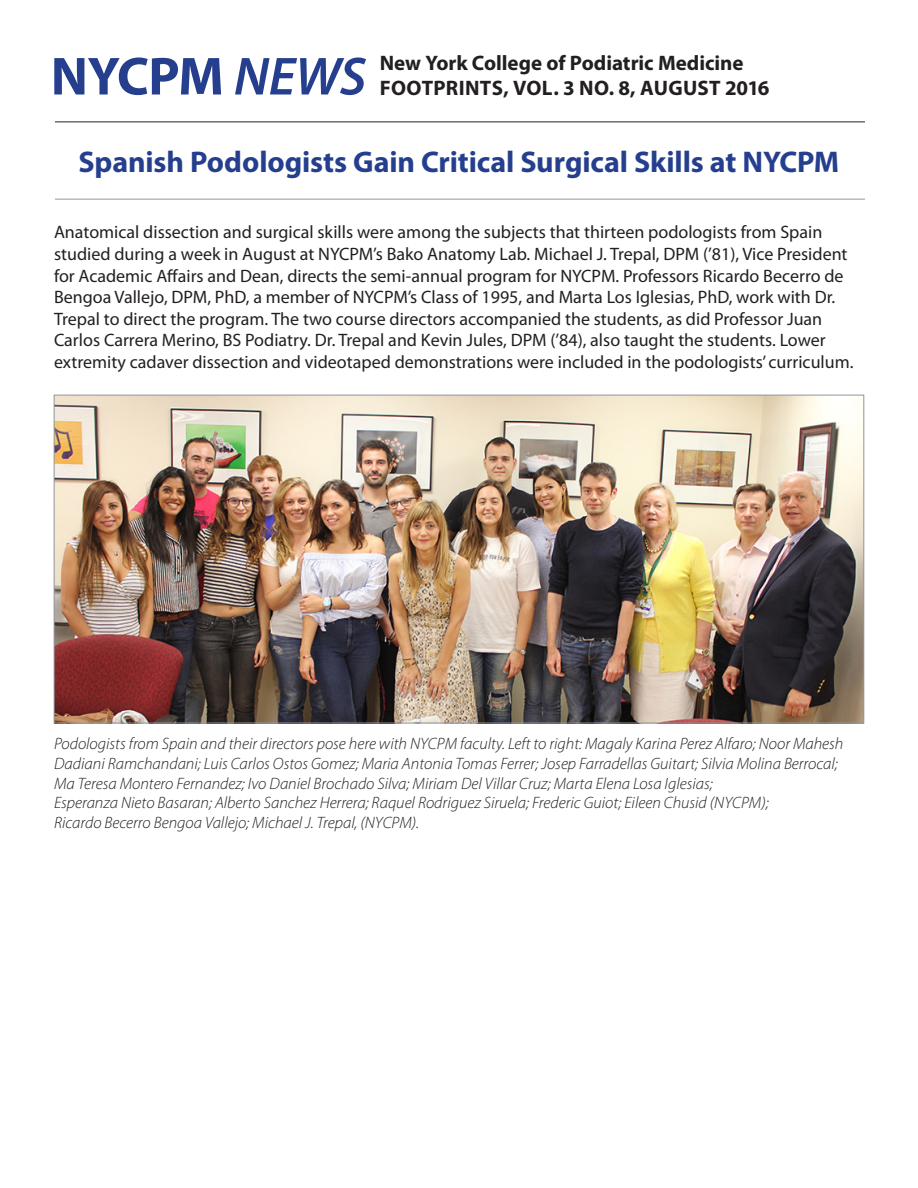
<style>
.page{position:relative;width:918px;height:1188px;background:#fff}
.page>*{position:absolute;margin:0;border:0;box-sizing:border-box;transform-origin:0 0}
.t1{font:700 54px "Myriad Pro";letter-spacing:-.02em;color:#253f8e}
.t2{font:700 30px "Myriad Pro";letter-spacing:-.005em;color:#253f8e}
.t3{font:700 21px "Myriad Pro";color:#231f20}
.t4{font:18px/21.6px "Myriad Pro";color:#231f20}
.t5{font:italic 300 16.5px/19.8px "Myriad Pro";color:#231f20}
.s1{font-weight:600;font-style:italic}
</style>
<div class="page">
<img style="left:56px;top:397px;width:806px;height:324px">
<hr style="left:55px;top:199px;width:810px;height:1px;background:#939598">
<hr style="left:55px;top:122px;width:810px;height:1px;background:#231f20">
<p class="t1" style="left:51px;top:41px;width:317px">NYCPM <span class="s1">NEWS</span></p>
<p class="t3" style="left:380px;top:49px;width:365px">New York College of Podiatric Medicine</p>
<p class="t3" style="left:380px;top:74px;width:391px">FOOTPRINTS, VOL. 3 NO. 8, AUGUST 2016</p>
<p class="t2" style="left:79px;top:142px;width:762px">Spanish Podologists Gain Critical Surgical Skills at NYCPM</p>
<p class="t4" style="left:54px;top:221px;width:795px">Anatomical dissection and surgical skills were among the subjects that thirteen podologists from Spain studied during a week in August at NYCPM’s Bako Anatomy Lab. Michael J. Trepal, DPM (’81), Vice President for Academic Affairs and Dean, directs the semi-annual program for NYCPM. Professors Ricardo Becerro de Bengoa Vallejo, DPM, PhD, a member of NYCPM’s Class of 1995, and Marta Los Iglesias, PhD, work with Dr.<br>Trepal to direct the program. The two course directors accompanied the students, as did Professor Juan</p>
<p class="t4" style="left:54px;top:329px;width:801px">Carlos Carrera Merino, BS Podiatry. Dr. Trepal and Kevin Jules, DPM (’84), also taught the students. Lower extremity cadaver dissection and videotaped demonstrations were included in the podologists’ curriculum.</p>
<p class="t5" style="left:54px;top:734px;width:791px">Podologists from Spain and their directors pose here with NYCPM faculty. Left to right: Magaly Karina Perez Alfaro; Noor Mahesh<br>Dadiani Ramchandani; Luis Carlos Ostos Gomez; Maria Antonia Tomas Ferrer; Josep Farradellas Guitart; Silvia Molina Berrocal;</p>
<p class="t5" style="left:54px;top:773px;width:660px">Ma Teresa Montero Fernandez; Ivo Daniel Brochado Silva; Miriam Del Villar Cruz; Marta Elena Losa Iglesias;</p>
<p class="t5" style="left:54px;top:793px;width:716px">Esperanza Nieto Basaran; Alberto Sanchez Herrera; Raquel Rodriguez Siruela; Frederic Guiot; Eileen Chusid (NYCPM);</p>
<p class="t5" style="left:54px;top:813px;width:367px">Ricardo Becerro Bengoa Vallejo; Michael J. Trepal, (NYCPM).</p>
</div>
